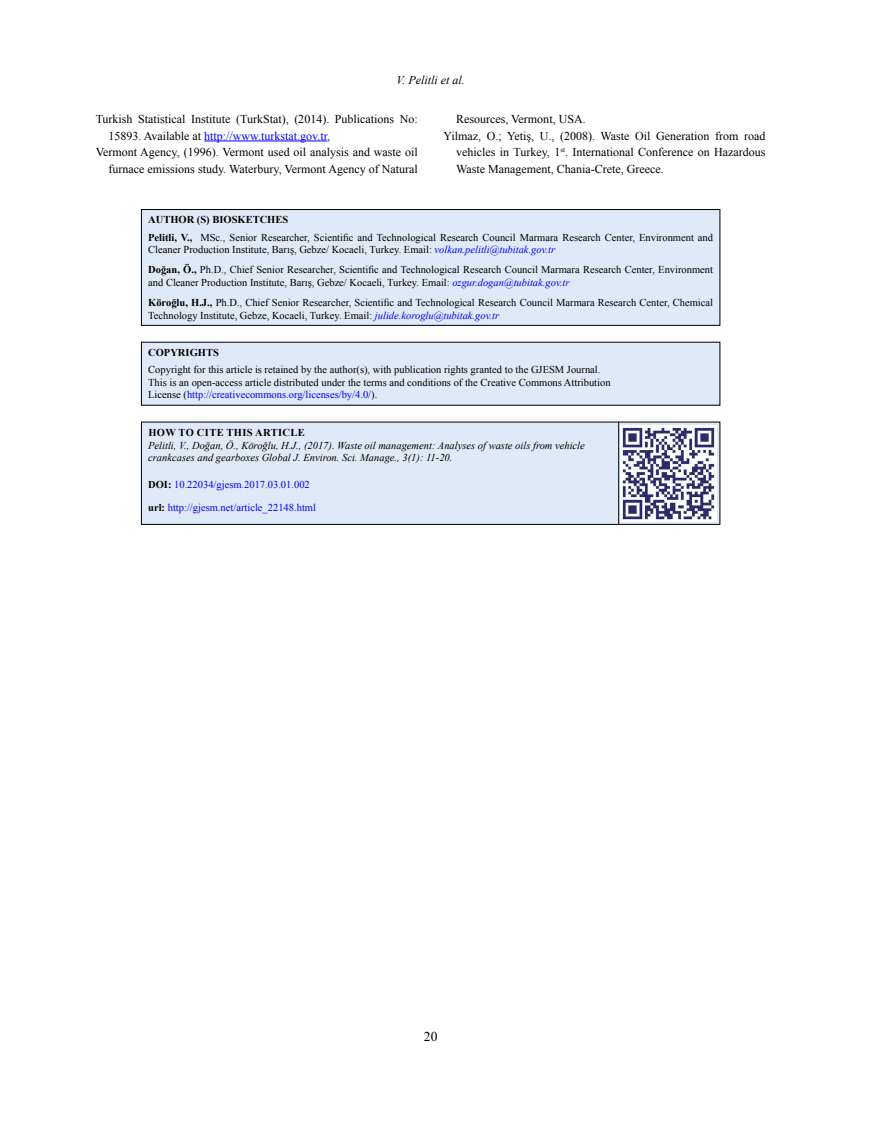
<style>
.page{position:relative;width:872px;height:1127px;background:#fff}
.page>*{position:absolute;margin:0;border:0;box-sizing:border-box;transform-origin:0 0}
.t1{font:13.5px "Times New Roman";color:#000}
.t2{font:12px "Times New Roman";color:#000}
.t3{font:12px "Times New Roman";color:#00f}
.t4{font:italic 12px "Times New Roman";color:#000}
.t5{font:10.5px/20.1px "Times New Roman";color:#000}
.t6{font:italic 10.5px/12.6px "Times New Roman";color:#000}
.t7{font:10.5px/23.1px "Times New Roman";color:#00f}
.t8{font:700 10.5px "Times New Roman";letter-spacing:.035em;color:#000}
.t9{font:700 10.5px "Times New Roman";color:#000}
.s1{color:#000}
.s2{font-weight:700}
.s3{font-style:italic;color:#00f}
.s4{color:#00f}
.s5{font-weight:700;color:#000}
</style>
<div class="page">
<hr style="left:204px;top:141px;width:123px;height:1px;background:#00f">
<div style="left:141px;top:209px;width:579px;height:116px;background:#deeaf7"></div>
<div style="left:141px;top:209px;width:579px;height:117px;border:1px solid #000"></div>
<div style="left:141px;top:342px;width:579px;height:63px;background:#deeaf7"></div>
<div style="left:141px;top:422px;width:579px;height:102px;background:#deeaf7"></div>
<div style="left:141px;top:422px;width:579px;height:103px;border:1px solid #000"></div>
<hr style="left:618px;top:422px;width:1px;height:102px;background:#000">
<img style="left:620px;top:425px;width:97px;height:96px">
<p class="t4" style="left:396px;top:72px;width:70px">V. Pelitli et al.</p>
<p class="t2" style="left:96px;top:111px;width:324px">Turkish Statistical Institute (TurkStat), (2014). Publications No:</p>
<p class="t3" style="left:108px;top:127px;width:223px"><span class="s1">15893. Available at</span> http://www.turkstat.gov.tr<span class="s1">,</span></p>
<p class="t2" style="left:96px;top:144px;width:324px">Vermont Agency, (1996). Vermont used oil analysis and waste oil</p>
<p class="t2" style="left:108px;top:160px;width:311px">furnace emissions study. Waterbury, Vermont Agency of Natural</p>
<p class="t2" style="left:456px;top:111px;width:131px">Resources, Vermont, USA.</p>
<p class="t2" style="left:443px;top:127px;width:324px">Yilmaz, O.; Yetiş, U., (2008). Waste Oil Generation from road</p>
<p class="t2" style="left:456px;top:144px;width:311px">vehicles in Turkey, 1<sup>st</sup>. International Conference on Hazardous</p>
<p class="t2" style="left:456px;top:160px;width:209px">Waste Management, Chania-Crete, Greece.</p>
<p class="t5" style="left:148px;top:211px;width:566px;line-height:17.1px"><span class="s2">AUTHOR (S) BIOSKETCHES<br>Pelitli, V.,</span> MSc., Senior Researcher, Scientific and Technological Research Council Marmara Research Center, Environment and</p>
<p class="t5" style="left:148px;top:239px;width:566px">Cleaner Production Institute, Barış, Gebze/ Kocaeli, Turkey. Email: <span class="s3">volkan.pelitli@tubitak.gov.tr<br></span><span class="s2">Doğan, Ö.,</span> Ph.D., Chief Senior Researcher, Scientific and Technological Research Council Marmara Research Center, Environment</p>
<p class="t5" style="left:148px;top:272px;width:566px">and Cleaner Production Institute, Barış, Gebze/ Kocaeli, Turkey. Email: <span class="s3">ozgur.dogan@tubitak.gov.tr<br></span><span class="s2">Köroğlu, H.J.,</span> Ph.D., Chief Senior Researcher, Scientific and Technological Research Council Marmara Research Center, Chemical</p>
<p class="t5" style="left:148px;top:305px;width:352px">Technology Institute, Gebze, Kocaeli, Turkey. Email: <span class="s3">julide.koroglu@tubitak.gov.tr</span></p>
<p class="t9" style="left:148px;top:345px;width:72px">COPYRIGHTS</p>
<p class="t5" style="left:148px;top:363px;width:464px;line-height:12.6px">Copyright for this article is retained by the author(s), with publication rights granted to the GJESM Journal.<br>This is an open-access article distributed under the terms and conditions of the Creative Commons Attribution<br>License (<span class="s4">http://creativecommons.org/licenses/by/4.0/</span>).</p>
<p class="t8" style="left:148px;top:425px;width:158px">HOW TO CITE THIS ARTICLE</p>
<p class="t6" style="left:148px;top:438px;width:438px">Pelitli, V., Doğan, Ö., Köroğlu, H.J., (2017). Waste oil management: Analyses of waste oils from vehicle crankcases and gearboxes Global J. Environ. Sci. Manage., 3(1): 11-20.</p>
<p class="t7" style="left:148px;top:473px;width:169px"><span class="s5">DOI:</span> 10.22034/gjesm.2017.03.01.002 <span class="s5">url:</span> http://gjesm.net/article_22148.html</p>
<p class="t1" style="left:424px;top:1027px;width:15px">20</p>
</div>
